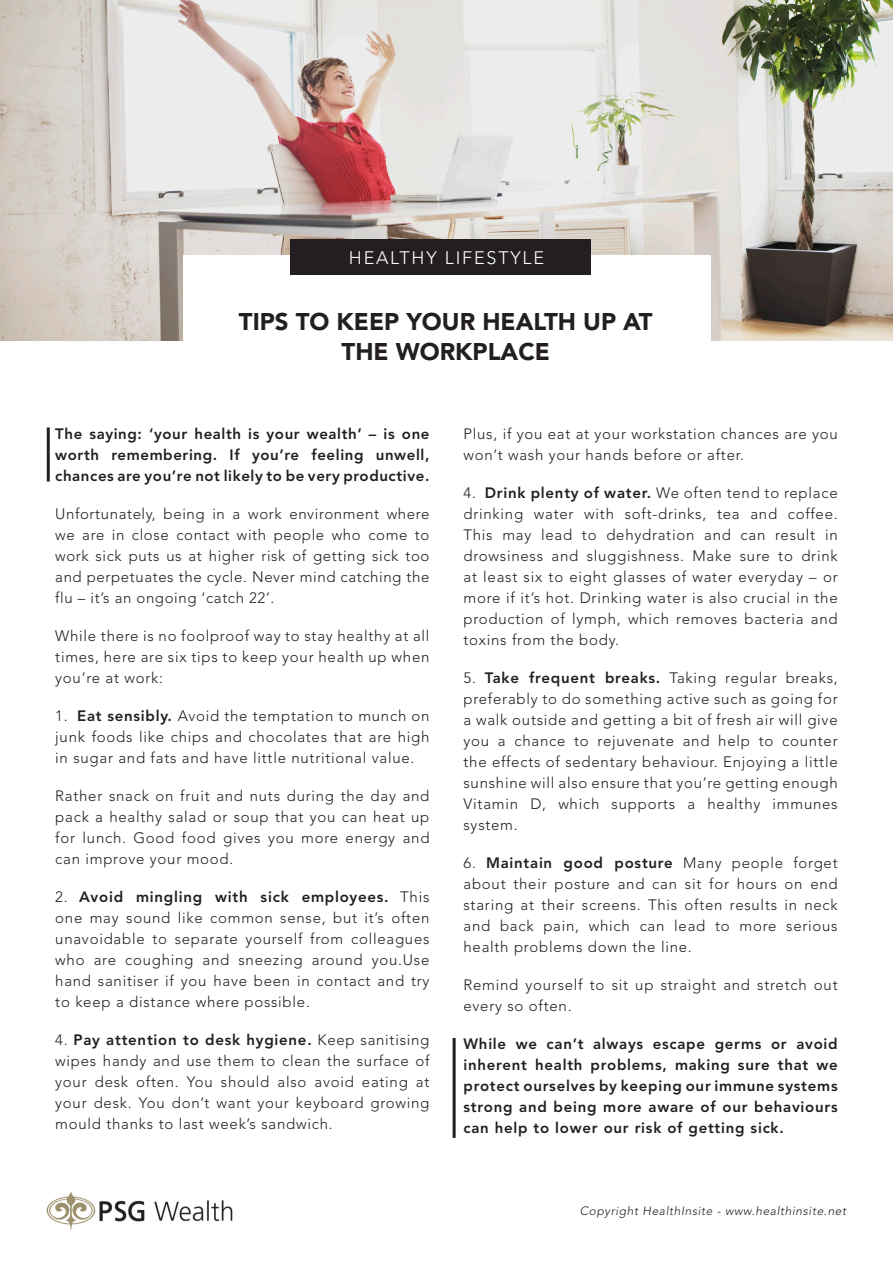
<style>
.page{position:relative;width:893px;height:1263px;background:#fff}
.page>*{position:absolute;margin:0;border:0;box-sizing:border-box;transform-origin:0 0}
.t1{font:900 24px/30px "Avenir LT Std";color:#231f20;text-align:center}
.t2{font:300 18px "Avenir LT Std";letter-spacing:.1em;color:#fff}
.t3{font:300 15px/21px "Avenir LT Std";letter-spacing:.05em;color:#231f20;text-align:justify}
.t4{font:800 15px/21px "Avenir LT Std";letter-spacing:.04em;color:#231f20;text-align:justify}
.t5{font:italic 300 12px "Avenir LT Std";letter-spacing:.05em;color:#231f20}
.s1{font-weight:800}
</style>
<div class="page">
<img style="left:0;top:0;width:893px;height:340px">
<div style="left:183px;top:255px;width:527px;height:170px;background:#fff"></div>
<div style="left:291px;top:239px;width:300px;height:35px;background:#231f20"></div>
<hr style="left:47px;top:427px;width:3px;height:54px;background:#231f20">
<hr style="left:453px;top:1038px;width:3px;height:100px;background:#231f20">
<img style="left:46px;top:1191px;width:187px;height:40px">
<p class="t2" style="left:349px;top:247px;width:197px">HEALTHY LIFESTYLE</p>
<p class="t1" style="left:239px;top:306px;width:415px">TIPS TO KEEP YOUR HEALTH UP AT<br>THE WORKPLACE</p>
<p class="t4" style="left:55px;top:423px;width:376px">The saying: ‘your health is your wealth’ – is one worth remembering. If you’re feeling unwell, chances are you’re not likely to be very productive.</p>
<p class="t3" style="left:55px;top:503px;width:376px">Unfortunately, being in a work environment where we are in close contact with people who come to work sick puts us at higher risk of getting sick too and perpetuates the cycle. Never mind catching the flu – it’s an ongoing ‘catch 22’.</p>
<p class="t3" style="left:55px;top:625px;width:376px">While there is no foolproof way to stay healthy at all times, here are six tips to keep your health up when you’re at work:</p>
<p class="t3" style="left:55px;top:705px;width:376px">1. <span class="s1">Eat sensibly.</span> Avoid the temptation to munch on junk foods like chips and chocolates that are high in sugar and fats and have little nutritional value.</p>
<p class="t3" style="left:55px;top:785px;width:376px">Rather snack on fruit and nuts during the day and pack a healthy salad or soup that you can heat up for lunch. Good food gives you more energy and can improve your mood.</p>
<p class="t3" style="left:55px;top:886px;width:376px">2. <span class="s1">Avoid mingling with sick employees.</span> This one may sound like common sense, but it’s often unavoidable to separate yourself from colleagues who are coughing and sneezing around you.Use hand sanitiser if you have been in contact and try to keep a distance where possible.</p>
<p class="t3" style="left:55px;top:1029px;width:376px">4. <span class="s1">Pay attention to desk hygiene.</span> Keep sanitising wipes handy and use them to clean the surface of your desk often. You should also avoid eating at your desk. You don’t want your keyboard growing mould thanks to last week’s sandwich.</p>
<p class="t3" style="left:463px;top:423px;width:376px">Plus, if you eat at your workstation chances are you won’t wash your hands before or after.</p>
<p class="t3" style="left:463px;top:482px;width:376px">4. <span class="s1">Drink plenty of water.</span> We often tend to replace drinking water with soft-drinks, tea and coffee.<br>This may lead to dehydration and can result in drowsiness and sluggishness. Make sure to drink at least six to eight glasses of water everyday – or more if it’s hot. Drinking water is also crucial in the production of lymph, which removes bacteria and toxins from the body.</p>
<p class="t3" style="left:463px;top:667px;width:376px">5. <span class="s1">Take frequent breaks.</span> Taking regular breaks, preferably to do something active such as going for a walk outside and getting a bit of fresh air will give you a chance to rejuvenate and help to counter the effects of sedentary behaviour. Enjoying a little sunshine will also ensure that you’re getting enough Vitamin D, which supports a healthy immunes system.</p>
<p class="t3" style="left:463px;top:852px;width:376px">6. <span class="s1">Maintain good posture</span> Many people forget about their posture and can sit for hours on end staring at their screens. This often results in neck and back pain, which can lead to more serious health problems down the line.</p>
<p class="t3" style="left:463px;top:974px;width:376px">Remind yourself to sit up straight and stretch out every so often.</p>
<p class="t4" style="left:463px;top:1033px;width:376px">While we can’t always escape germs or avoid inherent health problems, making sure that we protect ourselves by keeping our immune systems strong and being more aware of our behaviours can help to lower our risk of getting sick.</p>
<p class="t5" style="left:580px;top:1204px;width:268px">Copyright HealthInsite - www.healthinsite.net</p>
</div>
